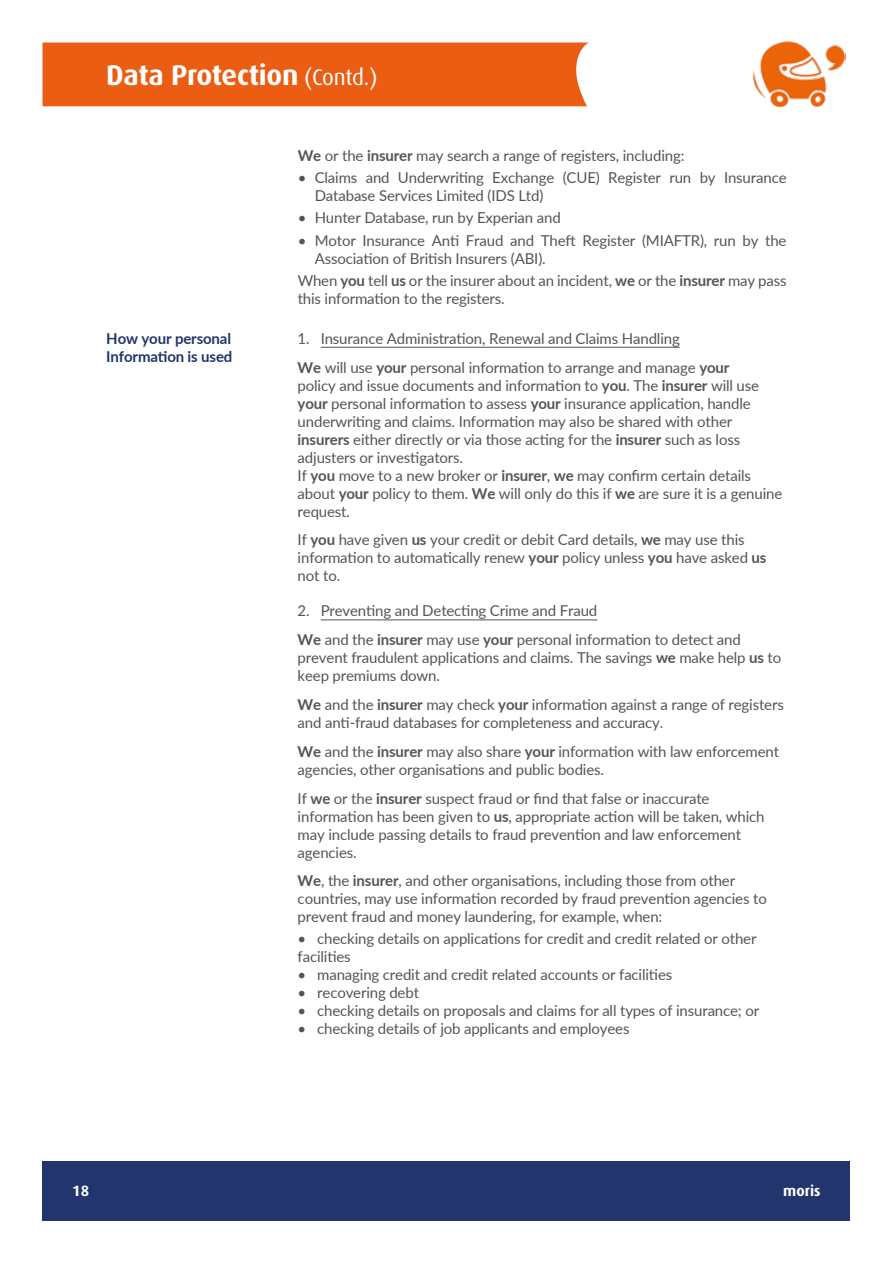
<style>
.page{position:relative;width:893px;height:1263px;background:#fff}
.page>*{position:absolute;margin:0;border:0;box-sizing:border-box;transform-origin:0 0}
.t1{font:700 28.5px "Dax";letter-spacing:-.01em;color:#fff}
.t2{font:15px/18px "Lato";letter-spacing:-.01em;color:#575452}
.t3{font:700 15px/18px "Lato";letter-spacing:-.01em;color:#22356d}
.t4{font:700 15px "Dax";color:#fff}
.s1{font-weight:400;font-size:22.5px}
.s2{font-weight:700}
</style>
<div class="page">
<div style="left:43px;top:1161px;width:807px;height:59px;background:#22356d"></div>
<hr style="left:321px;top:347px;width:359px;height:1px;background:#575452">
<hr style="left:321px;top:619px;width:276px;height:1px;background:#575452">
<img style="left:753px;top:41px;width:92px;height:66px">
<div style="left:43px;top:42px;width:546px;height:65px;background:#eb5d12"></div>
<h1 class="t1" style="left:106px;top:59px;width:273px">Data Protection <span class="s1">(Contd.)</span></h1>
<p class="t2" style="left:298px;top:146px;width:388px"><span class="s2">We</span> or the <span class="s2">insurer</span> may search a range of registers, including:</p>
<p class="t2" style="left:315px;top:168px;width:473px;text-indent:-17px">• Claims and Underwriting Exchange (CUE) Register run by Insurance<br>Database Services Limited (IDS Ltd)</p>
<p class="t2" style="left:298px;top:208px;width:265px">• Hunter Database, run by Experian and</p>
<p class="t2" style="left:315px;top:231px;width:473px;text-indent:-17px">• Motor Insurance Anti Fraud and Theft Register (MIAFTR), run by the<br>Association of British Insurers (ABI).</p>
<p class="t2" style="left:298px;top:271px;width:490px">When <span class="s2">you</span> tell <span class="s2">us</span> or the insurer about an incident, <span class="s2">we</span> or the <span class="s2">insurer</span> may pass this information to the registers.</p>
<p class="t3" style="left:106px;top:329px;width:128px">How your personal<br>Information is used</p>
<p class="t2" style="left:298px;top:323px;width:433px;line-height:28.8px">1. Insurance Administration, Renewal and Claims Handling<br><span class="s2">We</span> will use <span class="s2">your</span> personal information to arrange and manage <span class="s2">your</span></p>
<p class="t2" style="left:298px;top:375px;width:486px">policy and issue documents and information to <span class="s2">you</span>. The <span class="s2">insurer</span> will use <span class="s2">your</span> personal information to assess <span class="s2">your</span> insurance application, handle underwriting and claims. Information may also be shared with other <span class="s2">insurers</span> either directly or via those acting for the <span class="s2">insurer</span> such as loss adjusters or investigators.<br>If <span class="s2">you</span> move to a new broker or <span class="s2">insurer</span>, <span class="s2">we</span> may confirm certain details about <span class="s2">your</span> policy to them. <span class="s2">We</span> will only do this if <span class="s2">we</span> are sure it is a genuine request.</p>
<p class="t2" style="left:298px;top:530px;width:470px">If <span class="s2">you</span> have given <span class="s2">us</span> your credit or debit Card details, <span class="s2">we</span> may use this information to automatically renew <span class="s2">your</span> policy unless <span class="s2">you</span> have asked <span class="s2">us </span>not to.</p>
<p class="t2" style="left:298px;top:596px;width:445px;line-height:28.8px">2. Preventing and Detecting Crime and Fraud<br><span class="s2">We</span> and the <span class="s2">insurer</span> may use <span class="s2">your</span> personal information to detect and</p>
<p class="t2" style="left:298px;top:648px;width:485px">prevent fraudulent applications and claims. The savings <span class="s2">we</span> make help <span class="s2">us</span> to keep premiums down.</p>
<p class="t2" style="left:298px;top:695px;width:488px"><span class="s2">We</span> and the <span class="s2">insurer</span> may check <span class="s2">your</span> information against a range of registers and anti-fraud databases for completeness and accuracy.</p>
<p class="t2" style="left:298px;top:742px;width:483px"><span class="s2">We</span> and the <span class="s2">insurer</span> may also share <span class="s2">your</span> information with law enforcement agencies, other organisations and public bodies.</p>
<p class="t2" style="left:298px;top:788px;width:468px">If <span class="s2">we</span> or the <span class="s2">insurer</span> suspect fraud or find that false or inaccurate information has been given to <span class="s2">us</span>, appropriate action will be taken, which may include passing details to fraud prevention and law enforcement agencies.</p>
<p class="t2" style="left:298px;top:871px;width:471px"><span class="s2">We</span>, the <span class="s2">insurer</span>, and other organisations, including those from other countries, may use information recorded by fraud prevention agencies to prevent fraud and money laundering, for example, when:</p>
<p class="t2" style="left:298px;top:929px;width:460px">• checking details on applications for credit and credit related or other facilities</p>
<p class="t2" style="left:298px;top:965px;width:376px">• managing credit and credit related accounts or facilities</p>
<p class="t2" style="left:298px;top:983px;width:123px">• recovering debt</p>
<p class="t2" style="left:298px;top:1001px;width:463px">• checking details on proposals and claims for all types of insurance; or</p>
<p class="t2" style="left:298px;top:1019px;width:333px">• checking details of job applicants and employees</p>
<p class="t4" style="left:72px;top:1183px;width:18px">18</p>
<p class="t4" style="left:783px;top:1183px;width:39px">moris</p>
</div>
